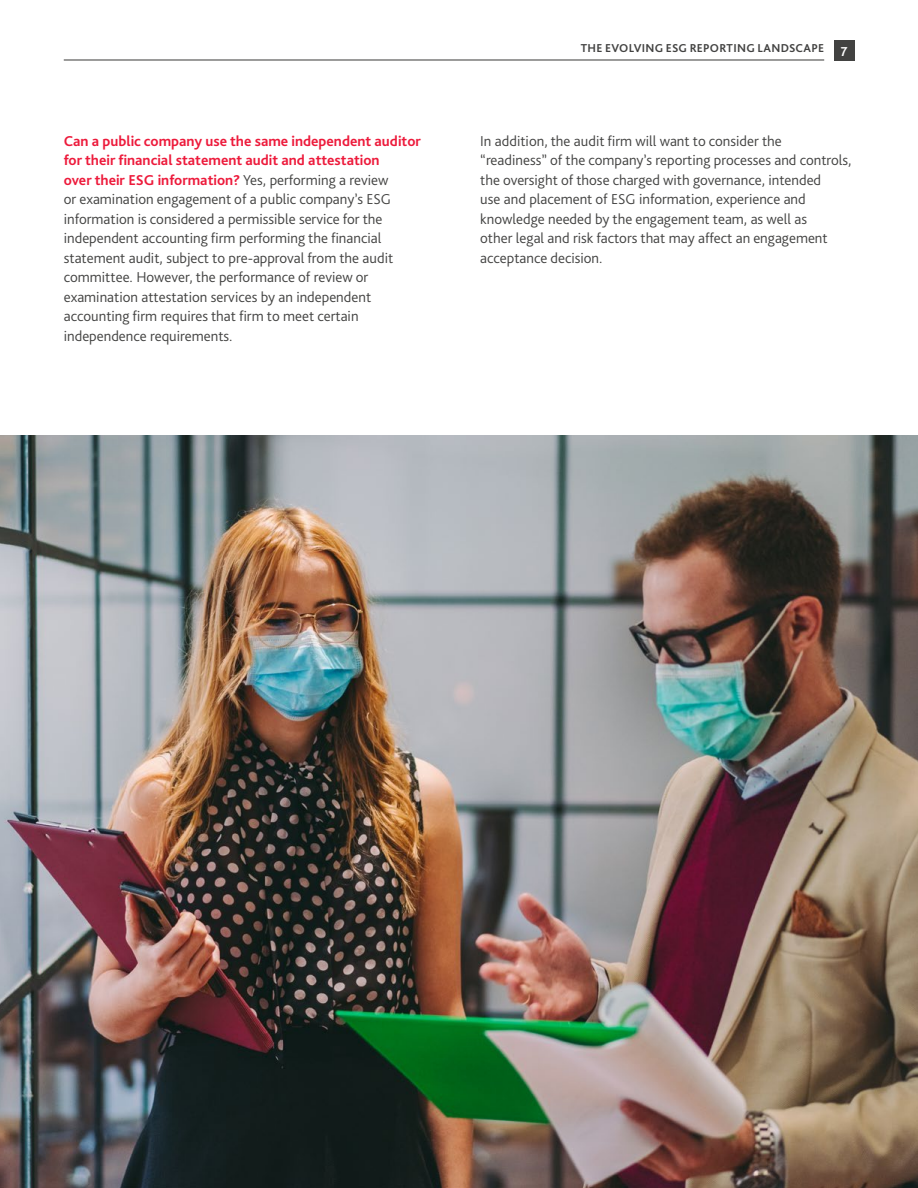
<style>
.page{position:relative;width:918px;height:1188px;background:#fff}
.page>*{position:absolute;margin:0;border:0;box-sizing:border-box;transform-origin:0 0}
.t1{font:300 15px/19.5px "Bliss Pro";color:#424241}
.t2{font:700 13.5px "Bliss Pro";color:#fff}
.t3{font:700 12px "Bliss Pro";letter-spacing:.025em;color:#424241}
.s1{font-weight:700;color:#ed1a3b}
</style>
<div class="page">
<img style="left:0;top:435px;width:918px;height:753px">
<div style="left:834px;top:40px;width:20px;height:21px;background:#424241"></div>
<hr style="left:64px;top:59px;width:760px;height:2px;background:#424241">
<p class="t3" style="left:581px;top:40px;width:245px">THE EVOLVING ESG REPORTING LANDSCAPE</p>
<p class="t2" style="left:841px;top:43px;width:8px">7</p>
<p class="t1" style="left:64px;top:131px;width:359px"><span class="s1">Can a public company use the same independent auditor for their financial statement audit and attestation<br>over their ESG information?</span> Yes, performing a review<br>or examination engagement of a public company’s ESG information is considered a permissible service for the independent accounting firm performing the financial statement audit, subject to pre-approval from the audit committee. However, the performance of review or examination attestation services by an independent accounting firm requires that firm to meet certain independence requirements.</p>
<p class="t1" style="left:480px;top:131px;width:373px">In addition, the audit firm will want to consider the “readiness” of the company’s reporting processes and controls, the oversight of those charged with governance, intended<br>use and placement of ESG information, experience and knowledge needed by the engagement team, as well as<br>other legal and risk factors that may affect an engagement acceptance decision.</p>
</div>
